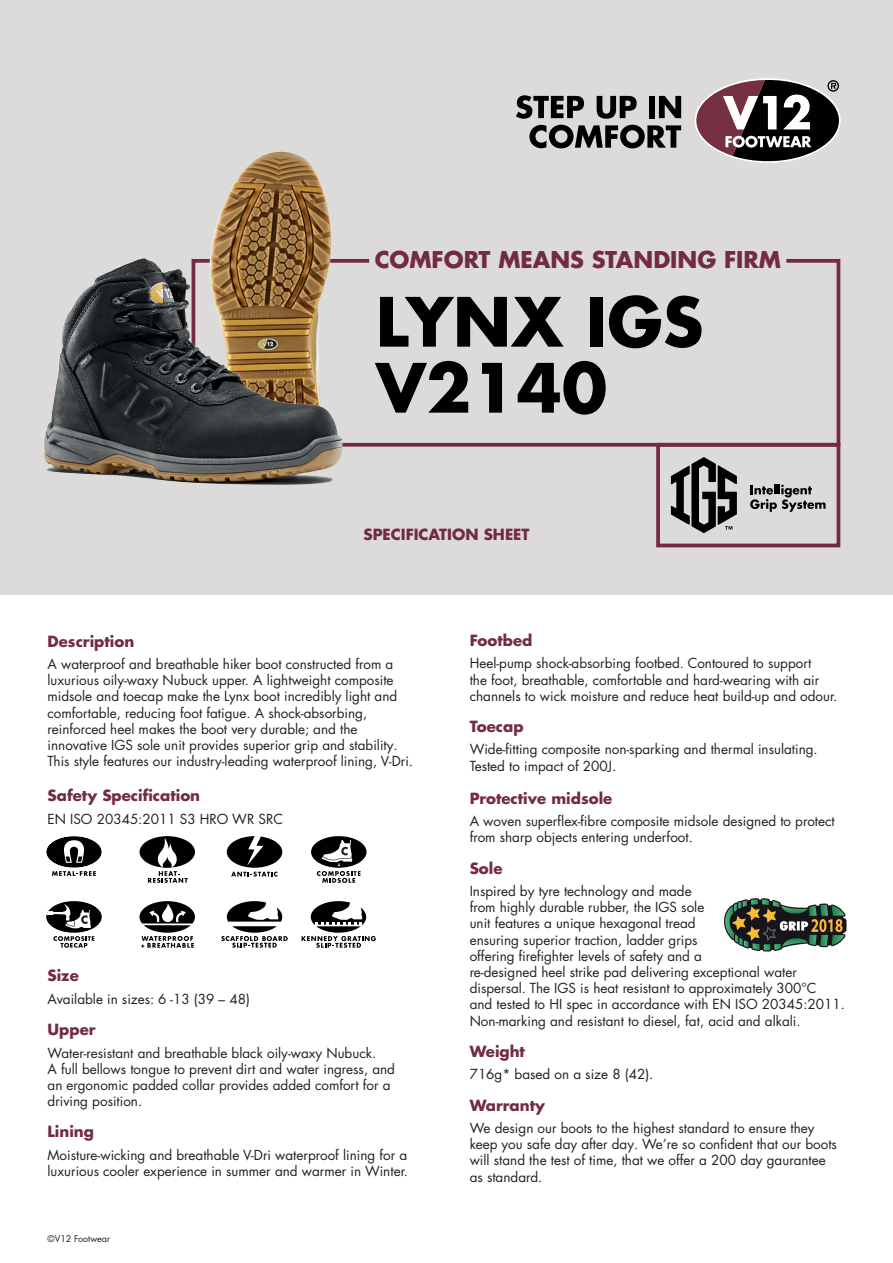
<style>
.page{position:relative;width:893px;height:1263px;background:#fff}
.page>*{position:absolute;margin:0;border:0;box-sizing:border-box;transform-origin:0 0}
.t1{font:700 66px/66px "Futura LT Pro";color:#000001}
.t2{font:700 22.5px "Futura LT Pro";color:#732b42}
.t3{font:700 15px "Futura LT Pro";color:#732c40}
.t4{font:700 15px "Futura LT Pro";color:#732b42}
.t5{font:13.5px/16.2px "Futura LT Pro";color:#231f20}
.t6{font:9px "Futura LT Pro";color:#231f20}
</style>
<div class="page">
<div style="left:0;top:0;width:893px;height:594px;background:#dcdbd9"></div>
<svg style="left:516px;top:95px;width:68px;height:24px"></svg>
<svg style="left:597px;top:96px;width:40px;height:23px"></svg>
<div style="left:649px;top:96px;width:6px;height:22px;background:#000001"></div>
<svg style="left:659px;top:96px;width:22px;height:22px"></svg>
<svg style="left:529px;top:125px;width:152px;height:23px"></svg>
<svg style="left:695px;top:78px;width:146px;height:85px"></svg>
<svg style="left:387px;top:259px;width:454px;height:189px"></svg>
<div style="left:656px;top:443px;width:184px;height:104px;border:4px solid #732b42"></div>
<img style="left:212px;top:151px;width:175px;height:296px">
<img style="left:44px;top:244px;width:316px;height:241px">
<svg style="left:671px;top:457px;width:66px;height:76px"></svg>
<svg style="left:750px;top:484px;width:75px;height:28px"></svg>
<svg style="left:226px;top:836px;width:57px;height:40px"></svg>
<svg style="left:46px;top:836px;width:56px;height:40px"></svg>
<svg style="left:311px;top:836px;width:56px;height:47px"></svg>
<svg style="left:46px;top:901px;width:56px;height:47px"></svg>
<svg style="left:302px;top:901px;width:74px;height:47px"></svg>
<svg style="left:221px;top:901px;width:67px;height:47px"></svg>
<svg style="left:139px;top:901px;width:56px;height:47px"></svg>
<svg style="left:139px;top:836px;width:56px;height:47px"></svg>
<svg style="left:724px;top:898px;width:122px;height:53px"></svg>
<h2 class="t2" style="left:375px;top:243px;width:408px">COMFORT MEANS STANDING FIRM</h2>
<h1 class="t1" style="left:376px;top:287px;width:329px">LYNX IGS<br>V2140</h1>
<p class="t4" style="left:363px;top:523px;width:167px">SPECIFICATION SHEET</p>
<p class="t3" style="left:48px;top:629px;width:88px">Description</p>
<p class="t5" style="left:48px;top:656px;width:367px">A waterproof and breathable hiker boot constructed from a luxurious oily-waxy Nubuck upper. A lightweight composite midsole and toecap make the Lynx boot incredibly light and comfortable, reducing foot fatigue. A shock-absorbing, reinforced heel makes the boot very durable; and the innovative IGS sole unit provides superior grip and stability.<br>This style features our industry-leading waterproof lining, V-Dri.</p>
<p class="t3" style="left:48px;top:784px;width:154px">Safety Specification</p>
<p class="t5" style="left:48px;top:810px;width:237px">EN ISO 20345:2011 S3 HRO WR SRC</p>
<p class="t3" style="left:48px;top:964px;width:33px">Size</p>
<p class="t5" style="left:48px;top:991px;width:204px">Available in sizes: 6 -13 (39 – 48)</p>
<p class="t3" style="left:48px;top:1018px;width:50px">Upper</p>
<p class="t5" style="left:48px;top:1044px;width:349px">Water-resistant and breathable black oily-waxy Nubuck.<br>A full bellows tongue to prevent dirt and water ingress, and an ergonomic padded collar provides added comfort for a driving position.</p>
<p class="t3" style="left:48px;top:1120px;width:48px">Lining</p>
<p class="t5" style="left:48px;top:1147px;width:362px">Moisture-wicking and breathable V-Dri waterproof lining for a luxurious cooler experience in summer and warmer in Winter.</p>
<p class="t6" style="left:48px;top:1233px;width:64px">©V12 Footwear</p>
<p class="t3" style="left:470px;top:629px;width:64px">Footbed</p>
<p class="t5" style="left:470px;top:655px;width:369px">Heel-pump shock-absorbing footbed. Contoured to support<br>the foot, breathable, comfortable and hard-wearing with air channels to wick moisture and reduce heat build-up and odour.</p>
<p class="t3" style="left:470px;top:715px;width:55px">Toecap</p>
<p class="t5" style="left:470px;top:741px;width:350px">Wide-fitting composite non-sparking and thermal insulating.<br>Tested to impact of 200J.</p>
<p class="t3" style="left:470px;top:786px;width:144px">Protective midsole</p>
<p class="t5" style="left:470px;top:813px;width:367px">A woven superflex-fibre composite midsole designed to protect from sharp objects entering underfoot.</p>
<p class="t3" style="left:470px;top:856px;width:34px">Sole</p>
<p class="t5" style="left:470px;top:883px;width:377px">Inspired by tyre technology and made<br>from highly durable rubber, the IGS sole<br>unit features a unique hexagonal tread<br>ensuring superior traction, ladder grips<br>offering firefighter levels of safety and a<br>re-designed heel strike pad delivering exceptional water dispersal. The IGS is heat resistant to approximately 300°C<br>and tested to HI spec in accordance with EN ISO 20345:2011.<br>Non-marking and resistant to diesel, fat, acid and alkali.</p>
<p class="t3" style="left:470px;top:1040px;width:57px">Weight</p>
<p class="t5" style="left:470px;top:1066px;width:185px">716g* based on a size 8 (42).</p>
<p class="t3" style="left:470px;top:1093px;width:77px">Warranty</p>
<p class="t5" style="left:470px;top:1120px;width:369px">We design our boots to the highest standard to ensure they keep you safe day after day. We’re so confident that our boots will stand the test of time, that we offer a 200 day gaurantee as standard.</p>
</div>
